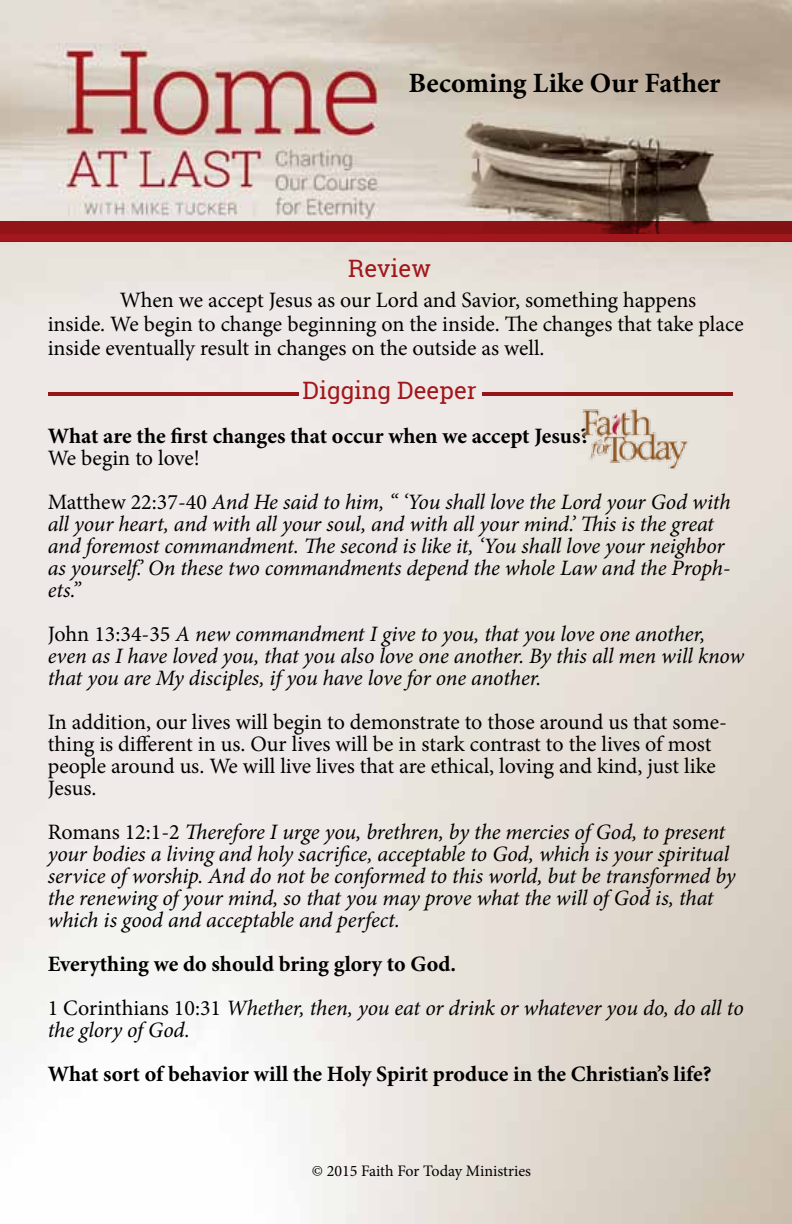
<style>
.page{position:relative;width:792px;height:1224px;background:#fff}
.page>*{position:absolute;margin:0;border:0;box-sizing:border-box;transform-origin:0 0}
.t1{font:700 28px "Minion Pro";color:#000}
.t2{font:24px "Roboto Slab";color:#a1171b}
.t3{font:italic 22px/22px "Minion Pro";letter-spacing:-.005em;color:#000}
.t4{font:22px/22px "Minion Pro";color:#000}
.t5{font:700 22px "Minion Pro";color:#000}
.t6{font:16px "Minion Pro";color:#000}
.s1{font-style:normal}
.s2{font-weight:700;font-style:normal}
</style>
<div class="page">
<img style="left:0;top:241px;width:792px;height:983px">
<img style="left:0;top:43px;width:792px;height:178px">
<svg style="left:0;top:221px;width:792px;height:20px;background:#921417"></svg>
<hr style="left:48px;top:392px;width:250px;height:3px;background:#a1171b">
<hr style="left:482px;top:392px;width:251px;height:3px;background:#a1171b">
<img style="left:564px;top:395px;width:145px;height:74px">
<p class="t1" style="left:408px;top:64px;width:314px">Becoming Like Our Father</p>
<p class="t2" style="left:348px;top:252px;width:85px">Review</p>
<p class="t4" style="left:48px;top:288px;width:698px;line-height:24px;text-indent:72px">When we accept Jesus as our Lord and Savior, something happens inside. We begin to change beginning on the inside. The changes that take place inside eventually result in changes on the outside as well.</p>
<p class="t2" style="left:303px;top:374px;width:176px">Digging Deeper</p>
<p class="t5" style="left:48px;top:420px;width:543px">What are the first changes that occur when we accept Jesus?</p>
<p class="t3" style="left:48px;top:436px;width:685px;line-height:44px"><span class="s1">We begin to love!<br>Matthew 22:37-40</span> And He said to him, “ ‘You shall love the Lord your God with</p>
<p class="t3" style="left:48px;top:513px;width:684px">all your heart, and with all your soul, and with all your mind.’ This is the great and foremost commandment. The second is like it, ‘You shall love your neighbor as yourself.’ On these two commandments depend the whole Law and the Proph&shy;ets.”</p>
<p class="t3" style="left:48px;top:623px;width:698px"><span class="s1">John 13:34-35</span> A new commandment I give to you, that you love one another, even as I have loved you, that you also love one another. By this all men will know that you are My disciples, if you have love for one another.</p>
<p class="t4" style="left:48px;top:711px;width:681px">In addition, our lives will begin to demonstrate to those around us that some&shy;thing is different in us. Our lives will be in stark contrast to the lives of most people around us. We will live lives that are ethical, loving and kind, just like Jesus.</p>
<p class="t3" style="left:48px;top:821px;width:689px"><span class="s1">Romans 12:1-2</span> Therefore I urge you, brethren, by the mercies of God, to present your bodies a living and holy sacrifice, acceptable to God, which is your spiritual service of worship. And do not be conformed to this world, but be transformed by the renewing of your mind, so that you may prove what the will of God is, that which is good and acceptable and perfect.</p>
<p class="t3" style="left:48px;top:942px;width:697px;line-height:44px"><span class="s2">Everything we do should bring glory to God.<br></span><span class="s1">1 Corinthians 10:31</span> Whether, then, you eat or drink or whatever you do, do all to</p>
<p class="t3" style="left:48px;top:1019px;width:144px">the glory of God.</p>
<p class="t5" style="left:48px;top:1058px;width:665px">What sort of behavior will the Holy Spirit produce in the Christian’s life?</p>
<p class="t6" style="left:312px;top:1160px;width:221px">© 2015 Faith For Today Ministries</p>
</div>
